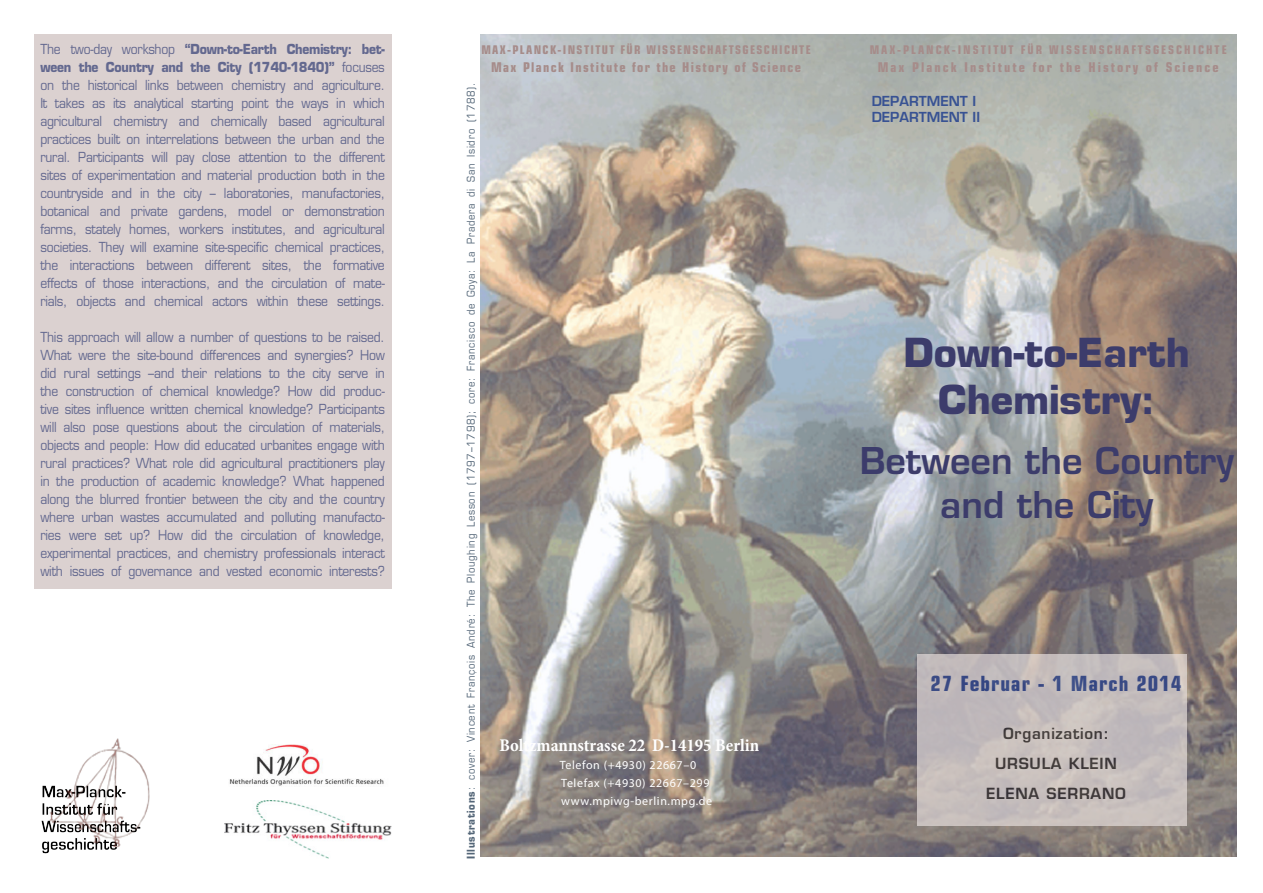
<style>
.page{position:relative;width:1263px;height:893px;background:#fff}
.page>*{position:absolute;margin:0;border:0;box-sizing:border-box;transform-origin:0 0}
.t1{font:700 39px/46.8px "Eurostile";color:#3c3c6b;text-align:center}
.t2{font:600 36px/43.2px "Eurostile";color:#3c3c6b;text-align:center}
.t3{font:700 condensed 21px "Eurostile";letter-spacing:.05em;color:#253f8e}
.t4{font:700 condensed 18px "Minion Pro";color:#fff}
.t5{font:600 15px/30px "Eurostile";letter-spacing:.05em;color:#231f20;text-align:center}
._5_Zeit_Namen_euro_d{font:13.5px/18px "Eurostile";letter-spacing:-.02em;color:#385293;text-align:justify;scale:.9 1}
._3_HEAD_euro_bold_VE{font:700 condensed 13.5px "Eurostile";letter-spacing:.15em;color:#a68c8a}
._3_HEAD_euro_bold_VE-2{font:700 condensed 13.5px "Eurostile";letter-spacing:.1em;color:#a68c8a}
.t6{font:600 13.5px/16.2px "Eurostile";color:#385293}
.t7{font:12px "Myriad Pro";letter-spacing:.05em;color:#fff}
._3_HEAD_euro_bold_VE-3{font:700 condensed 12px "Eurostile";letter-spacing:.165em;color:#a68c8a}
._3_HEAD_euro_bold_VE-4{font:700 condensed 12px "Eurostile";letter-spacing:.115em;color:#a68c8a}
._5_Zeit_Namen_euro_d-2{font:10.5px "Eurostile";letter-spacing:.08em;color:#546678;scale:.9 1}
.s1{font-weight:700}
</style>
<div class="page">
<img style="left:480px;top:34px;width:756px;height:822px">
<img style="left:225px;top:801px;width:166px;height:58px">
<img style="left:41px;top:739px;width:109px;height:115px">
<div style="left:917px;top:655px;width:269px;height:171px;background:#c4bcbc"></div>
<img style="left:229px;top:744px;width:155px;height:42px">
<div style="left:34px;top:34px;width:357px;height:554px;background:#dbd1d0"></div>
<p class="_5_Zeit_Namen_euro_d" style="left:40px;top:40px;width:384px">The two-day workshop <span class="s1">“Down-to-Earth Chemistry: bet&shy;ween the Country and the City (1740-1840)”</span> focuses on the historical links between chemistry and agriculture.<br>It takes as its analytical starting point the ways in which agricultural chemistry and chemically based agricultural practices built on interrelations between the urban and the rural. Participants will pay close attention to the different sites of experimentation and material production both in the countryside and in the city – laboratories, manufactories, botanical and private gardens, model or demonstration farms, stately homes, workers institutes, and agricultural societies. They will examine site-specific chemical practices, the interactions between different sites, the formative effects of those interactions, and the circulation of mate&shy;rials, objects and chemical actors within these settings.</p>
<p class="_5_Zeit_Namen_euro_d" style="left:40px;top:328px;width:384px">This approach will allow a number of questions to be raised.<br>What were the site-bound differences and synergies? How did rural settings –and their relations to the city serve in the construction of chemical knowledge? How did produc&shy;tive sites influence written chemical knowledge? Participants will also pose questions about the circulation of materials, objects and people: How did educated urbanites engage with rural practices? What role did agricultural practitioners play in the production of academic knowledge? What happened along the blurred frontier between the city and the country where urban wastes accumulated and polluting manufacto&shy;ries were set up? How did the circulation of knowledge, experimental practices, and chemistry professionals interact with issues of governance and vested economic interests?</p>
<p class="_3_HEAD_euro_bold_VE-4" style="left:481px;top:42px;width:331px">MAX-PLANCK-INSTITUT FÜR WISSENSCHAFTSGESCHICHTE</p>
<p class="_3_HEAD_euro_bold_VE-2" style="left:491px;top:59px;width:311px">Max Planck Institute for the History of Science</p>
<p class="_5_Zeit_Namen_euro_d-2" style="left:465px;top:859px;width:864px;rotate:-90deg"><span class="s1">Illustrations</span>: cover: Vincent François André: The Ploughing Lesson (1797–1798); core: Francisco de Goya: La Pradera di San Isidro (1788).</p>
<p class="t4" style="left:499px;top:733px;width:261px">Boltzmannstrasse 22 D-14195 Berlin</p>
<p class="t7" style="left:560px;top:758px;width:138px">Telefon (+4930) 22667–0</p>
<p class="t7" style="left:561px;top:776px;width:150px">Telefax (+4930) 22667–299</p>
<p class="t7" style="left:561px;top:794px;width:152px">www.mpiwg-berlin.mpg.de</p>
<p class="_3_HEAD_euro_bold_VE-3" style="left:870px;top:42px;width:359px">MAX-PLANCK-INSTITUT FÜR WISSENSCHAFTSGESCHICHTE</p>
<p class="_3_HEAD_euro_bold_VE" style="left:878px;top:59px;width:342px">Max Planck Institute for the History of Science</p>
<p class="t6" style="left:872px;top:93px;width:110px">DEPARTMENT I<br>DEPARTMENT II</p>
<p class="t1" style="left:904px;top:329px;width:288px">Down-to-Earth<br>Chemistry:</p>
<p class="t2" style="left:860px;top:439px;width:376px">Between the Country and the City</p>
<h3 class="t3" style="left:930px;top:671px;width:252px">27 Februar - 1 March 2014</h3>
<p class="t5" style="left:986px;top:719px;width:141px">Organization:<br>URSULA KLEIN<br>ELENA SERRANO</p>
</div>
